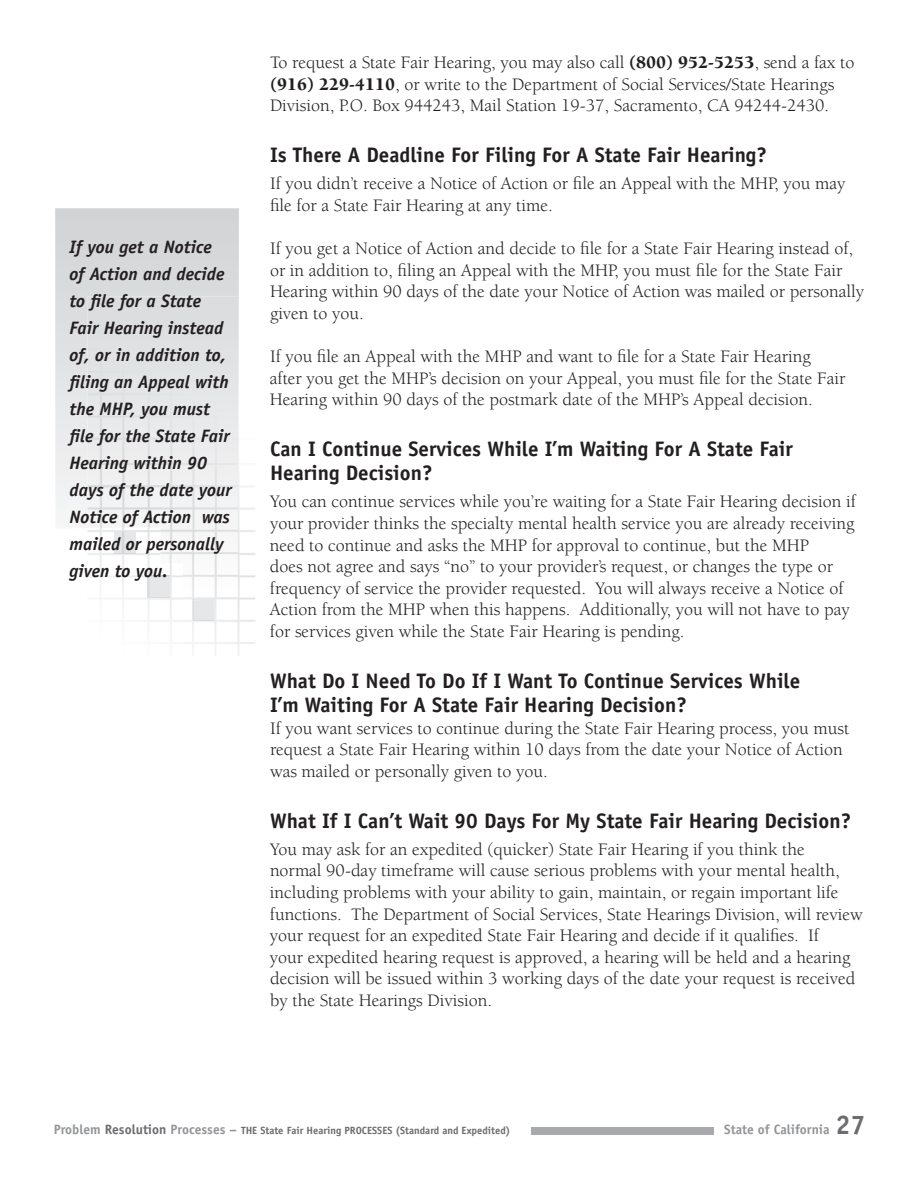
<style>
.page{position:relative;width:918px;height:1188px;background:#fff}
.page>*{position:absolute;margin:0;border:0;box-sizing:border-box;transform-origin:0 0}
.t1{font:700 21px/24px "Officina Sans";color:#231f20}
.t2{font:18px/21.6px "Berkeley";color:#231f20}
.t3{font:italic 700 18px/27px "Officina Sans";color:#231f20}
.t4{font:700 13.5px "Officina Sans";color:#939598}
.t5{font:700 10.5px "Officina Sans";color:#6c6d70}
.s1{font-weight:900}
.s2{font-size:13.5px;color:#939598}
.s3{font-size:13.5px}
.s4{font-size:27px;color:#6c6d70}
</style>
<div class="page">
<div style="left:532px;top:1127px;width:182px;height:7px;background:#a8a9ad"></div>
<img style="left:88px;top:485px;width:167px;height:171px">
<img style="left:114px;top:550px;width:22px;height:3px">
<img style="left:192px;top:601px;width:23px;height:20px">
<svg style="left:55px;top:208px;width:184px;height:310px;background:#dbdcde"></svg>
<img style="left:87px;top:297px;width:152px;height:253px">
<img style="left:138px;top:550px;width:101px;height:51px">
<svg style="left:192px;top:599px;width:23px;height:1px"></svg>
<p class="t3" style="left:69px;top:234px;width:164px">If you get a Notice<br>of Action and decide to file for a State<br>Fair Hearing instead of, or in addition to, filing an Appeal with the MHP, you must file for the State Fair<br>Hearing within 90 days of the date your<br>Notice of Action was mailed or personally given to you.</p>
<p class="t2" style="left:270px;top:52px;width:586px">To request a State Fair Hearing, you may also call <span class="s1">(800) 952-5253</span>, send a fax to <span class="s1">(916) 229-4110</span>, or write to the Department of Social Services/State Hearings<br>Division, P.O. Box 944243, Mail Station 19-37, Sacramento, CA 94244-2430.</p>
<p class="t1" style="left:270px;top:143px;width:498px">Is There A Deadline For Filing For A State Fair Hearing?</p>
<p class="t2" style="left:270px;top:173px;width:577px">If you didn’t receive a Notice of Action or file an Appeal with the MHP, you may file for a State Fair Hearing at any time.</p>
<p class="t2" style="left:270px;top:238px;width:596px">If you get a Notice of Action and decide to file for a State Fair Hearing instead of, or in addition to, filing an Appeal with the MHP, you must file for the State Fair Hearing within 90 days of the date your Notice of Action was mailed or personally given to you.</p>
<p class="t2" style="left:270px;top:346px;width:577px">If you file an Appeal with the MHP and want to file for a State Fair Hearing after you get the MHP’s decision on your Appeal, you must file for the State Fair<br>Hearing within 90 days of the postmark date of the MHP’s Appeal decision.</p>
<p class="t1" style="left:270px;top:437px;width:524px">Can I Continue Services While I’m Waiting For A State Fair<br>Hearing Decision?</p>
<p class="t2" style="left:270px;top:491px;width:587px">You can continue services while you’re waiting for a State Fair Hearing decision if your provider thinks the specialty mental health service you are already receiving need to continue and asks the MHP for approval to continue, but the MHP<br>does not agree and says “no” to your provider’s request, or changes the type or frequency of service the provider requested. You will always receive a Notice of Action from the MHP when this happens. Additionally, you will not have to pay for services given while the State Fair Hearing is pending.</p>
<p class="t1" style="left:270px;top:669px;width:532px">What Do I Need To Do If I Want To Continue Services While<br>I’m Waiting For A State Fair Hearing Decision?</p>
<p class="t2" style="left:270px;top:718px;width:581px">If you want services to continue during the State Fair Hearing process, you must request a State Fair Hearing within 10 days from the date your Notice of Action was mailed or personally given to you.</p>
<p class="t1" style="left:270px;top:808px;width:583px">What If I Can’t Wait 90 Days For My State Fair Hearing Decision?</p>
<p class="t2" style="left:270px;top:839px;width:594px">You may ask for an expedited (quicker) State Fair Hearing if you think the<br>normal 90-day timeframe will cause serious problems with your mental health, including problems with your ability to gain, maintain, or regain important life functions. The Department of Social Services, State Hearings Division, will review your request for an expedited State Fair Hearing and decide if it qualifies. If<br>your expedited hearing request is approved, a hearing will be held and a hearing decision will be issued within 3 working days of the date your request is received by the State Hearings Division.</p>
<p class="t5" style="left:54px;top:1124px;width:458px"><span class="s2">Problem</span> <span class="s3">Resolution</span> <span class="s2">Processes –</span> THE State Fair Hearing PROCESSES (Standard and Expedited)</p>
<p class="t4" style="left:724px;top:1121px;width:143px">State of California <span class="s4">27</span></p>
</div>
